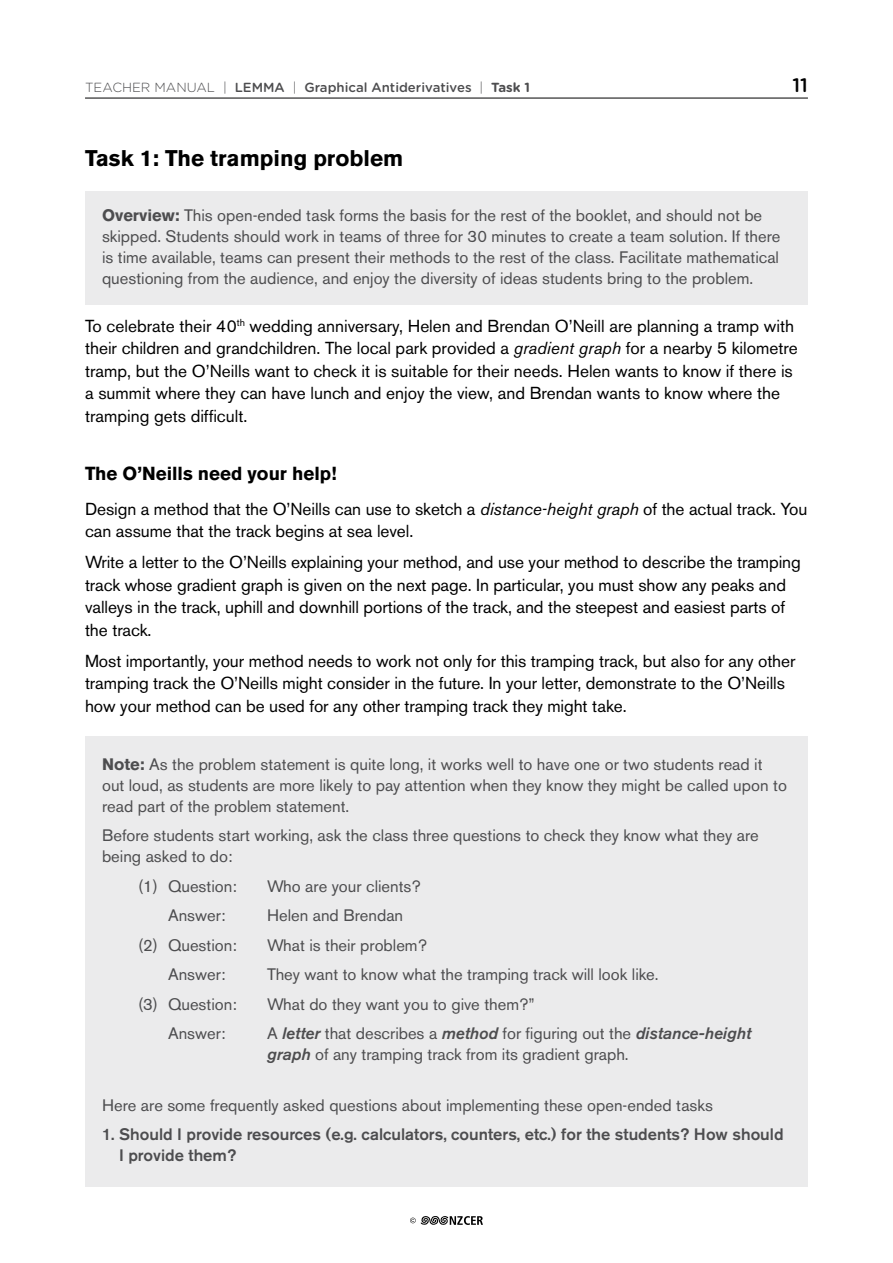
<style>
.page{position:relative;width:893px;height:1263px;background:#fff}
.page>*{position:absolute;margin:0;border:0;box-sizing:border-box;transform-origin:0 0}
.t1{font:700 22.5px "Akzidenz Grotesk BE";color:#000}
.t2{font:500 19.5px "Gotham Rounded";color:#000}
.t3{font:700 18.75px "Akzidenz Grotesk BE";color:#000}
.t4{font:17.25px/22.5px "Akzidenz Grotesk BE";letter-spacing:-.005em;color:#000}
.t5{font:16.5px/21px "Akzidenz Grotesk BE";color:#4d4d4f}
.t6{font:500 16.5px/21px "Akzidenz Grotesk BE";color:#4d4d4f}
.t7{font:500 13.2px "Gotham Rounded";color:#4d4d4f}
.s1{font-weight:300}
.s2{font-weight:700}
.s3{font-style:italic}
.s4{font-weight:500;font-style:italic}
</style>
<div class="page">
<hr style="left:85px;top:98px;width:723px;height:1px;background:#000">
<svg style="left:410px;top:1216px;width:73px;height:9px"></svg>
<div style="left:85px;top:191px;width:723px;height:114px;background:#ebebec"></div>
<div style="left:85px;top:736px;width:723px;height:451px;background:#ebebec"></div>
<p class="t7" style="left:85px;top:78px;width:447px"><span class="s1">TEACHER MANUAL |</span> LEMMA <span class="s1">|</span> Graphical Antiderivatives <span class="s1">|</span> <span class="s2">Task 1</span></p>
<p class="t2" style="left:792px;top:71px;width:17px">11</p>
<h1 class="t1" style="left:85px;top:145px;width:320px">Task 1: The tramping problem</h1>
<p class="t5" style="left:102px;top:204px;width:680px"><span class="s2">Overview:</span> This open-ended task forms the basis for the rest of the booklet, and should not be skipped. Students should work in teams of three for 30 minutes to create a team solution. If there is time available, teams can present their methods to the rest of the class. Facilitate mathematical questioning from the audience, and enjoy the diversity of ideas students bring to the problem.</p>
<p class="t4" style="left:85px;top:314px;width:714px">To celebrate their 40<sup>th</sup> wedding anniversary, Helen and Brendan O’Neill are planning a tramp with their children and grandchildren. The local park provided a <span class="s3">gradient graph</span> for a nearby 5 kilometre tramp, but the O’Neills want to check it is suitable for their needs. Helen wants to know if there is a summit where they can have lunch and enjoy the view, and Brendan wants to know where the tramping gets difficult.</p>
<p class="t3" style="left:85px;top:462px;width:253px">The O’Neills need your help!</p>
<p class="t4" style="left:85px;top:498px;width:724px">Design a method that the O’Neills can use to sketch a <span class="s3">distance-height graph</span> of the actual track. You can assume that the track begins at sea level.</p>
<p class="t4" style="left:85px;top:551px;width:717px">Write a letter to the O’Neills explaining your method, and use your method to describe the tramping track whose gradient graph is given on the next page. In particular, you must show any peaks and valleys in the track, uphill and downhill portions of the track, and the steepest and easiest parts of the track.</p>
<p class="t4" style="left:85px;top:650px;width:712px">Most importantly, your method needs to work not only for this tramping track, but also for any other tramping track the O’Neills might consider in the future. In your letter, demonstrate to the O’Neills how your method can be used for any other tramping track they might take.</p>
<p class="t5" style="left:102px;top:753px;width:686px"><span class="s2">Note:</span> As the problem statement is quite long, it works well to have one or two students read it out loud, as students are more likely to pay attention when they know they might be called upon to read part of the problem statement.</p>
<p class="t5" style="left:102px;top:825px;width:658px">Before students start working, ask the class three questions to check they know what they are being asked to do:</p>
<p class="t5" style="left:138px;top:875px;width:100px">(1) Question:</p>
<p class="t5" style="left:267px;top:875px;width:155px">Who are your clients?</p>
<p class="t5" style="left:168px;top:905px;width:59px">Answer:</p>
<p class="t5" style="left:267px;top:905px;width:138px">Helen and Brendan</p>
<p class="t5" style="left:138px;top:934px;width:100px">(2) Question:</p>
<p class="t5" style="left:267px;top:934px;width:161px">What is their problem?</p>
<p class="t5" style="left:168px;top:964px;width:59px">Answer:</p>
<p class="t5" style="left:267px;top:964px;width:393px">They want to know what the tramping track will look like.</p>
<p class="t5" style="left:138px;top:993px;width:100px">(3) Question:</p>
<p class="t5" style="left:267px;top:993px;width:269px">What do they want you to give them?”</p>
<p class="t5" style="left:168px;top:1023px;width:59px">Answer:</p>
<p class="t5" style="left:267px;top:1023px;width:486px">A <span class="s4">letter</span> that describes a <span class="s4">method</span> for figuring out the <span class="s4">distance-height graph</span> of any tramping track from its gradient graph.</p>
<p class="t5" style="left:102px;top:1094px;width:612px">Here are some frequently asked questions about implementing these open-ended tasks</p>
<p class="t6" style="left:119px;top:1124px;width:666px;text-indent:-17px">1. Should I provide resources (e.g. calculators, counters, etc.) for the students? How should<br>I provide them?</p>
</div>
